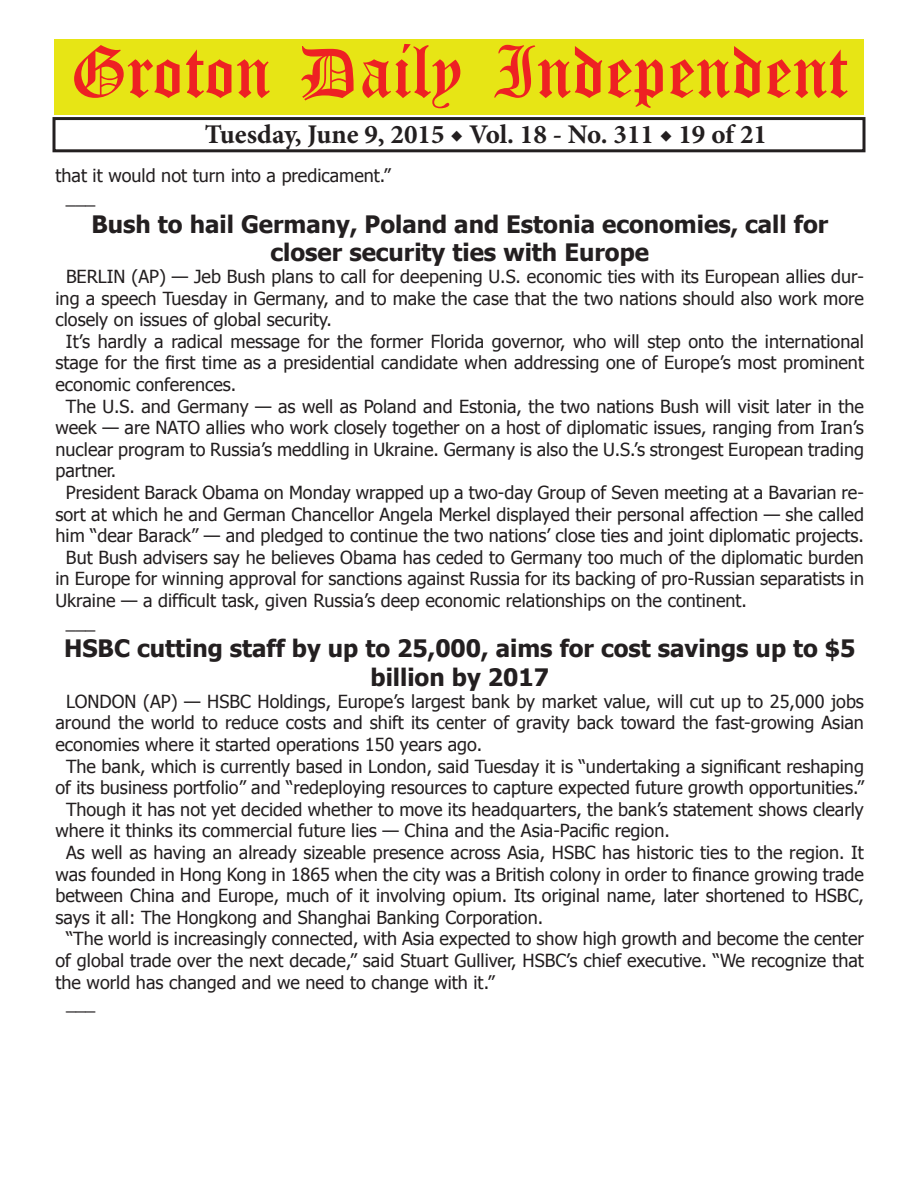
<style>
.page{position:relative;width:918px;height:1188px;background:#fff}
.page>*{position:absolute;margin:0;border:0;box-sizing:border-box;transform-origin:0 0}
.t1{font:54px "Old English Five";color:#ee2123}
.t2{font:700 27px "Minion Pro";color:#231f20}
.t3{font:700 24px/28.8px "Tahoma";color:#231f20;text-align:center}
.t4{font:18px/21.6px "Tahoma";color:#231f20}
</style>
<div class="page">
<div style="left:52px;top:117px;width:814px;height:35px;border:3px solid #231f20"></div>
<div style="left:54px;top:40px;width:810px;height:75px;background:#e7e515"></div>
<h1 class="t1" style="left:70px;top:47px;width:779px">Groton Daily Independent</h1>
<h2 class="t2" style="left:205px;top:116px;width:564px">Tuesday, June 9, 2015 ◆ Vol. 18 - No. 311 ◆ 19 of 21</h2>
<p class="t4" style="left:66px;top:164px;width:326px;text-indent:-10px">that it would not turn into a predicament.” ___</p>
<h3 class="t3" style="left:91px;top:208px;width:738px">Bush to hail Germany, Poland and Estonia economies, call for closer security ties with Europe</h3>
<p class="t4" style="left:66px;top:265px;width:799px">BERLIN (AP) — Jeb Bush plans to call for deepening U.S. economic ties with its European allies dur-</p>
<p class="t4" style="left:56px;top:286px;width:810px">ing a speech Tuesday in Germany, and to make the case that the two nations should also work more</p>
<p class="t4" style="left:56px;top:308px;width:278px">closely on issues of global security.</p>
<p class="t4" style="left:66px;top:330px;width:800px">It’s hardly a radical message for the former Florida governor, who will step onto the international</p>
<p class="t4" style="left:56px;top:351px;width:810px">stage for the first time as a presidential candidate when addressing one of Europe’s most prominent</p>
<p class="t4" style="left:56px;top:373px;width:182px">economic conferences.</p>
<p class="t4" style="left:66px;top:394px;width:799px">The U.S. and Germany — as well as Poland and Estonia, the two nations Bush will visit later in the</p>
<p class="t4" style="left:56px;top:416px;width:810px">week — are NATO allies who work closely together on a host of diplomatic issues, ranging from Iran’s</p>
<p class="t4" style="left:56px;top:438px;width:810px">nuclear program to Russia’s meddling in Ukraine. Germany is also the U.S.’s strongest European trading</p>
<p class="t4" style="left:56px;top:459px;width:62px">partner.</p>
<p class="t4" style="left:66px;top:481px;width:799px">President Barack Obama on Monday wrapped up a two-day Group of Seven meeting at a Bavarian re-</p>
<p class="t4" style="left:56px;top:502px;width:810px">sort at which he and German Chancellor Angela Merkel displayed their personal affection — she called</p>
<p class="t4" style="left:56px;top:524px;width:810px">him “dear Barack” — and pledged to continue the two nations’ close ties and joint diplomatic projects.</p>
<p class="t4" style="left:66px;top:546px;width:799px">But Bush advisers say he believes Obama has ceded to Germany too much of the diplomatic burden</p>
<p class="t4" style="left:56px;top:567px;width:810px">in Europe for winning approval for sanctions against Russia for its backing of pro-Russian separatists in</p>
<p class="t4" style="left:56px;top:589px;width:693px">Ukraine — a difficult task, given Russia’s deep economic relationships on the continent.</p>
<p class="t4" style="left:66px;top:610px;width:31px">___</p>
<h3 class="t3" style="left:64px;top:633px;width:793px">HSBC cutting staff by up to 25,000, aims for cost savings up to $5 billion by 2017</h3>
<p class="t4" style="left:66px;top:690px;width:800px">LONDON (AP) — HSBC Holdings, Europe’s largest bank by market value, will cut up to 25,000 jobs</p>
<p class="t4" style="left:56px;top:711px;width:810px">around the world to reduce costs and shift its center of gravity back toward the fast-growing Asian</p>
<p class="t4" style="left:56px;top:733px;width:428px">economies where it started operations 150 years ago.</p>
<p class="t4" style="left:66px;top:754px;width:799px">The bank, which is currently based in London, said Tuesday it is “undertaking a significant reshaping</p>
<p class="t4" style="left:56px;top:776px;width:810px">of its business portfolio” and “redeploying resources to capture expected future growth opportunities.”</p>
<p class="t4" style="left:66px;top:798px;width:799px">Though it has not yet decided whether to move its headquarters, the bank’s statement shows clearly</p>
<p class="t4" style="left:56px;top:819px;width:616px">where it thinks its commercial future lies — China and the Asia-Pacific region.</p>
<p class="t4" style="left:66px;top:841px;width:799px">As well as having an already sizeable presence across Asia, HSBC has historic ties to the region. It</p>
<p class="t4" style="left:56px;top:862px;width:810px">was founded in Hong Kong in 1865 when the city was a British colony in order to finance growing trade</p>
<p class="t4" style="left:56px;top:884px;width:810px">between China and Europe, much of it involving opium. Its original name, later shortened to HSBC,</p>
<p class="t4" style="left:56px;top:906px;width:489px">says it all: The Hongkong and Shanghai Banking Corporation.</p>
<p class="t4" style="left:66px;top:927px;width:799px">“The world is increasingly connected, with Asia expected to show high growth and become the center</p>
<p class="t4" style="left:56px;top:949px;width:810px">of global trade over the next decade,” said Stuart Gulliver, HSBC’s chief executive. “We recognize that</p>
<p class="t4" style="left:56px;top:970px;width:441px">the world has changed and we need to change with it.”</p>
<p class="t4" style="left:66px;top:992px;width:31px">___</p>
</div>
